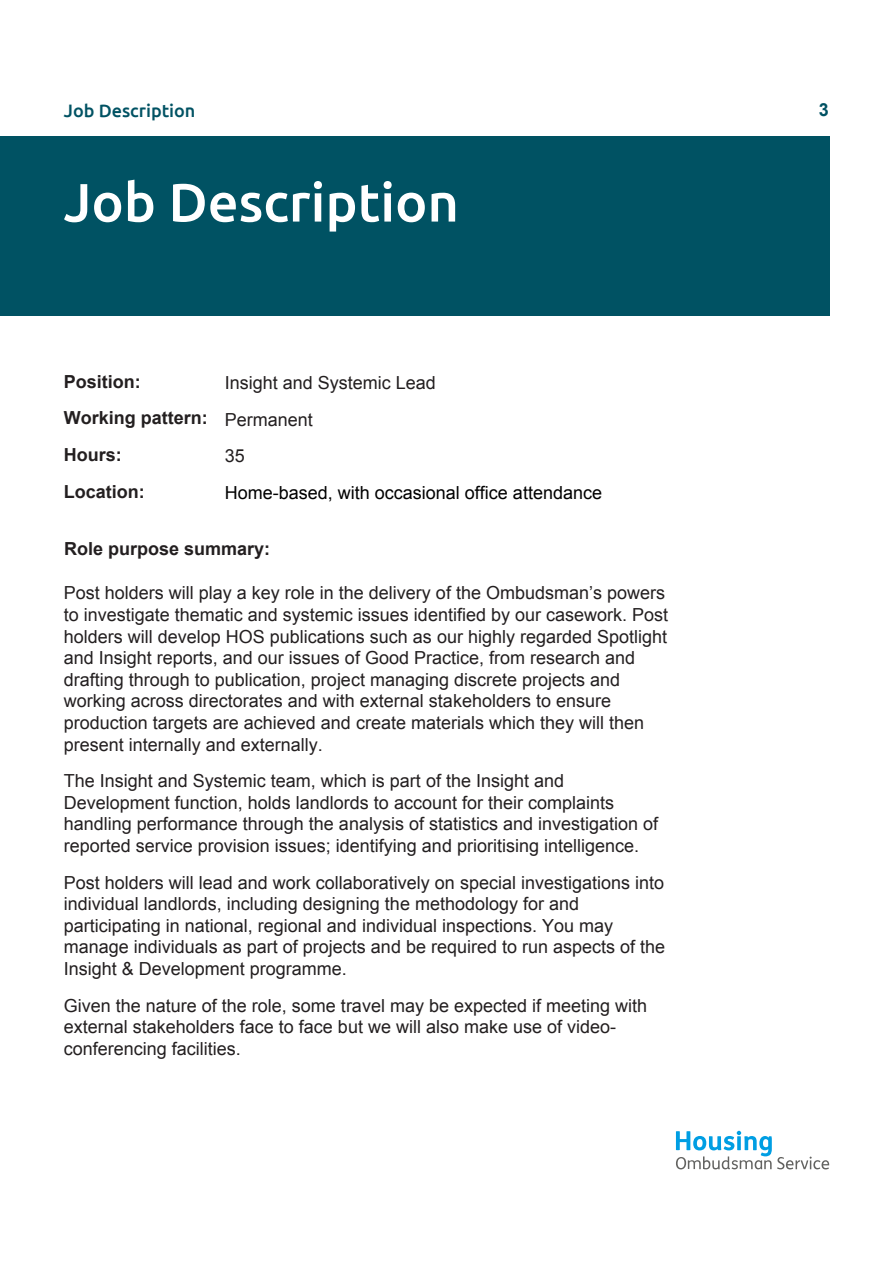
<style>
.page{position:relative;width:893px;height:1263px;background:#fff}
.page>*{position:absolute;margin:0;border:0;box-sizing:border-box;transform-origin:0 0}
.Heading_1{font:500 54px "Ubuntu";color:#fff}
.t1{font:18px/21.6px "Arial";color:#231f20}
.Body1{font:18px/36.6px "Arial";color:#000}
.Body1-2{font:700 18px/36.6px "Arial";color:#231f20}
.Top_Left{font:500 18px "Ubuntu";color:#005263}
.Top_Right{font:700 18px "Arial";color:#005263}
.s1{font-style:inherit}
.s2{color:#231f20}
</style>
<div class="page">
<svg style="left:676px;top:1131px;width:153px;height:38px"></svg>
<div style="left:0;top:136px;width:829px;height:180px;background:#005263"></div>
<p class="Top_Left" style="left:64px;top:99px;width:133px">Job Description</p>
<p class="Top_Right" style="left:819px;top:98px;width:12px">3</p>
<p class="Heading_1" style="left:64px;top:168px;width:397px">Job Description</p>
<p class="Body1-2" style="left:64px;top:364px;width:145px"><span class="s1">Position</span>:<br>Working pattern:<br>Hours:<br>Location:</p>
<p class="Body1" style="left:225px;top:365px;width:379px"><span class="s2">Insight and Systemic Lead<br>Permanent<br>35<br></span>Home-based, with occasional office attendance</p>
<p class="Body1-2" style="left:64px;top:531px;width:208px">Role purpose summary:</p>
<p class="t1" style="left:64px;top:582px;width:606px">Post holders will play a key role in the delivery of the Ombudsman’s powers to investigate thematic and systemic issues identified by our casework. Post holders will develop HOS publications such as our highly regarded Spotlight and Insight reports, and our issues of Good Practice, from research and drafting through to publication, project managing discrete projects and working across directorates and with external stakeholders to ensure production targets are achieved and create materials which they will then present internally and externally.</p>
<p class="t1" style="left:64px;top:770px;width:596px">The Insight and Systemic team, which is part of the Insight and Development function, holds landlords to account for their complaints handling performance through the analysis of statistics and investigation of reported service provision issues; identifying and prioritising intelligence.</p>
<p class="t1" style="left:64px;top:872px;width:603px">Post holders will lead and work collaboratively on special investigations into individual landlords, including designing the methodology for and participating in national, regional and individual inspections. You may manage individuals as part of projects and be required to run aspects of the Insight &amp; Development programme.</p>
<p class="t1" style="left:64px;top:995px;width:585px">Given the nature of the role, some travel may be expected if meeting with external stakeholders face to face but we will also make use of video&shy;conferencing facilities.</p>
</div>
